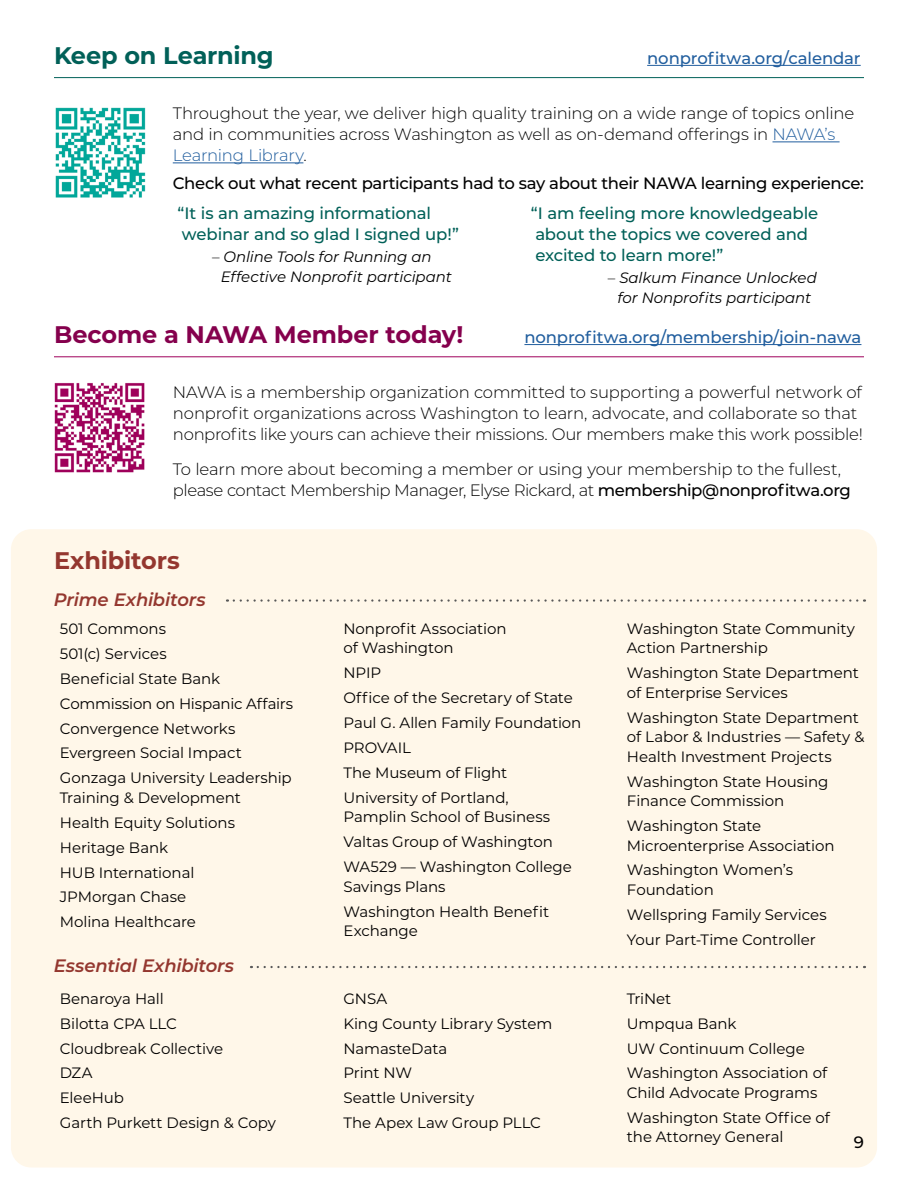
<style>
.page{position:relative;width:918px;height:1188px;background:#fff}
.page>*{position:absolute;margin:0;border:0;box-sizing:border-box;transform-origin:0 0}
.t1{font:700 24px "Montserrat";letter-spacing:-.005em;color:#85004d}
.t2{font:700 24px "Montserrat";letter-spacing:-.01em;color:#016058}
.t3{font:700 24px "Montserrat";letter-spacing:-.005em;color:#94372f}
.t4{font:italic 600 18px "Montserrat";letter-spacing:-.01em;color:#94372f}
.t5{font:300 16.5px/21px "Montserrat";letter-spacing:-.015em;color:#000}
.t6{font:500 16.5px/21px "Montserrat";letter-spacing:-.01em;color:#016058}
.t7{font:500 16.5px "Montserrat";letter-spacing:-.025em;color:#000}
.t8{font:500 16.5px "Montserrat";letter-spacing:-.005em;color:#215e9e}
.t9{font:15px/19.5px "Montserrat";letter-spacing:-.005em;color:#000}
.t10{font:italic 15px/19.5px "Montserrat";letter-spacing:-.01em;color:#000}
.s1{color:#215e9e}
.s2{font-weight:300;font-style:normal}
.s3{font-weight:500}
</style>
<div class="page">
<div style="left:11px;top:529px;width:866px;height:639px;background:#fff7e9;border-radius:20px"></div>
<svg style="left:234px;top:599px;width:631px;height:3px"></svg>
<svg style="left:258px;top:966px;width:607px;height:2px"></svg>
<hr style="left:54px;top:77px;width:810px;height:1px;background:#016058">
<hr style="left:647px;top:65px;width:214px;height:1px;background:#215e9e">
<hr style="left:773px;top:141px;width:67px;height:1px;background:#215e9e">
<hr style="left:173px;top:162px;width:130px;height:1px;background:#215e9e">
<hr style="left:54px;top:356px;width:810px;height:1px;background:#9f005c">
<hr style="left:524px;top:344px;width:337px;height:1px;background:#215e9e">
<img style="left:54px;top:383px;width:91px;height:90px">
<img style="left:55px;top:107px;width:91px;height:91px">
<h2 class="t2" style="left:54px;top:38px;width:221px">Keep on Learning</h2>
<h2 class="t8" style="left:647px;top:46px;width:215px">nonprofitwa.org/calendar</h2>
<p class="t5" style="left:173px;top:102px;width:683px">Throughout the year, we deliver high quality training on a wide range of topics online and in communities across Washington as well as on-demand offerings in <span class="s1">NAWA’s<br>Learning Library</span>.</p>
<p class="t7" style="left:173px;top:172px;width:693px">Check out what recent participants had to say about their NAWA learning experience:</p>
<p class="t6" style="left:178px;top:202px;width:283px">“It is an amazing informational webinar and so glad I signed up!”</p>
<p class="t10" style="left:221px;top:247px;width:233px;text-indent:-9px"><span class="s2">–</span> Online Tools for Running an<br>Effective Nonprofit participant</p>
<p class="t6" style="left:531px;top:202px;width:289px">“I am feeling more knowledgeable about the topics we covered and excited to learn more!”</p>
<p class="t10" style="left:608px;top:268px;width:210px;text-align:center"><span class="s2">–</span> Salkum Finance Unlocked for Nonprofits participant</p>
<h2 class="t1" style="left:54px;top:317px;width:411px">Become a NAWA Member today!</h2>
<h2 class="t8" style="left:524px;top:326px;width:339px">nonprofitwa.org/membership/join-nawa</h2>
<p class="t5" style="left:173px;top:382px;width:691px">NAWA is a membership organization committed to supporting a powerful network of nonprofit organizations across Washington to learn, advocate, and collaborate so that nonprofits like yours can achieve their missions. Our members make this work possible!</p>
<p class="t5" style="left:173px;top:458px;width:679px">To learn more about becoming a member or using your membership to the fullest, please contact Membership Manager, Elyse Rickard, at <span class="s3">membership@nonprofitwa.org</span></p>
<h2 class="t3" style="left:54px;top:543px;width:127px">Exhibitors</h2>
<h3 class="t4" style="left:54px;top:587px;width:153px">Prime Exhibitors</h3>
<p class="t9" style="left:60px;top:618px;width:108px">501 Commons</p>
<p class="t9" style="left:60px;top:643px;width:108px">501(c) Services</p>
<p class="t9" style="left:60px;top:668px;width:162px">Beneficial State Bank</p>
<p class="t9" style="left:60px;top:693px;width:235px">Commission on Hispanic Affairs</p>
<p class="t9" style="left:60px;top:718px;width:177px">Convergence Networks</p>
<p class="t9" style="left:60px;top:743px;width:184px">Evergreen Social Impact</p>
<p class="t9" style="left:60px;top:768px;width:233px">Gonzaga University Leadership<br>Training &amp; Development</p>
<p class="t9" style="left:60px;top:812px;width:177px">Health Equity Solutions</p>
<p class="t9" style="left:60px;top:837px;width:110px">Heritage Bank</p>
<p class="t9" style="left:60px;top:862px;width:136px">HUB International</p>
<p class="t9" style="left:60px;top:887px;width:128px">JPMorgan Chase</p>
<p class="t9" style="left:60px;top:912px;width:138px">Molina Healthcare</p>
<h3 class="t4" style="left:54px;top:953px;width:182px">Essential Exhibitors</h3>
<p class="t9" style="left:60px;top:988px;width:105px">Benaroya Hall</p>
<p class="t9" style="left:60px;top:1013px;width:119px">Bilotta CPA LLC</p>
<p class="t9" style="left:60px;top:1038px;width:165px">Cloudbreak Collective</p>
<p class="t9" style="left:60px;top:1063px;width:34px">DZA</p>
<p class="t9" style="left:60px;top:1088px;width:66px">EleeHub</p>
<p class="t9" style="left:60px;top:1113px;width:218px">Garth Purkett Design &amp; Copy</p>
<p class="t9" style="left:343px;top:618px;width:165px">Nonprofit Association of Washington</p>
<p class="t9" style="left:343px;top:663px;width:39px">NPIP</p>
<p class="t9" style="left:343px;top:688px;width:231px">Office of the Secretary of State</p>
<p class="t9" style="left:343px;top:713px;width:240px">Paul G. Allen Family Foundation</p>
<p class="t9" style="left:343px;top:737px;width:69px">PROVAIL</p>
<p class="t9" style="left:343px;top:762px;width:165px">The Museum of Flight</p>
<p class="t9" style="left:343px;top:787px;width:208px">University of Portland,<br>Pamplin School of Business</p>
<p class="t9" style="left:343px;top:832px;width:211px">Valtas Group of Washington</p>
<p class="t9" style="left:343px;top:857px;width:230px">WA529 — Washington College<br>Savings Plans</p>
<p class="t9" style="left:343px;top:901px;width:207px">Washington Health Benefit<br>Exchange</p>
<p class="t9" style="left:343px;top:988px;width:45px">GNSA</p>
<p class="t9" style="left:343px;top:1013px;width:210px">King County Library System</p>
<p class="t9" style="left:343px;top:1038px;width:105px">NamasteData</p>
<p class="t9" style="left:343px;top:1063px;width:70px">Print NW</p>
<p class="t9" style="left:343px;top:1088px;width:132px">Seattle University</p>
<p class="t9" style="left:343px;top:1113px;width:199px">The Apex Law Group PLLC</p>
<p class="t9" style="left:627px;top:618px;width:230px">Washington State Community<br>Action Partnership</p>
<p class="t9" style="left:627px;top:663px;width:233px">Washington State Department of Enterprise Services</p>
<p class="t9" style="left:627px;top:707px;width:239px">Washington State Department of Labor &amp; Industries — Safety &amp;<br>Health Investment Projects</p>
<p class="t9" style="left:627px;top:771px;width:203px">Washington State Housing<br>Finance Commission</p>
<p class="t9" style="left:627px;top:815px;width:209px">Washington State<br>Microenterprise Association</p>
<p class="t9" style="left:627px;top:860px;width:168px">Washington Women’s<br>Foundation</p>
<p class="t9" style="left:627px;top:904px;width:201px">Wellspring Family Services</p>
<p class="t9" style="left:627px;top:929px;width:191px">Your Part-Time Controller</p>
<p class="t9" style="left:627px;top:988px;width:46px">TriNet</p>
<p class="t9" style="left:627px;top:1013px;width:111px">Umpqua Bank</p>
<p class="t9" style="left:627px;top:1038px;width:180px">UW Continuum College</p>
<p class="t9" style="left:627px;top:1063px;width:202px">Washington Association of<br>Child Advocate Programs</p>
<p class="t9" style="left:627px;top:1107px;width:205px">Washington State Office of the Attorney General</p>
<p class="t7" style="left:854px;top:1130px;width:12px">9</p>
</div>
